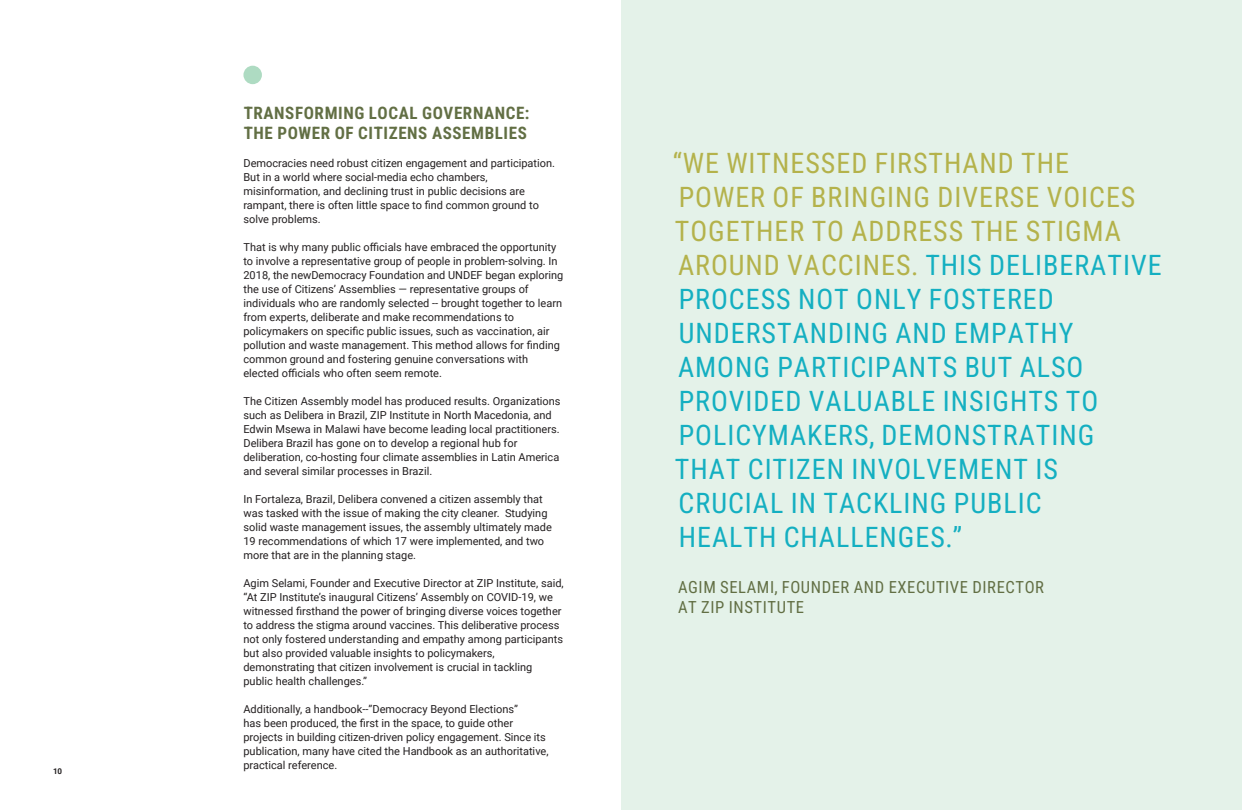
<style>
.page{position:relative;width:1242px;height:810px;background:#fff}
.page>*{position:absolute;margin:0;border:0;box-sizing:border-box;transform-origin:0 0}
.Subtitle_2{font:28px/34px "Roboto Condensed";letter-spacing:.035em;color:#14afc1}
.Subtitle_2-2{font:17px/20.4px "Roboto Condensed";letter-spacing:.035em;color:#626f44}
.Subtitle_2-3{font:16.6px/19.5px "Roboto Condensed";letter-spacing:.035em;color:#626f44}
.Body_text{font:11px/14px "Roboto";color:#231f20}
.t1{font:700 8px "Roboto";color:#231f20}
.s1{color:#b4b24b}
</style>
<div class="page">
<div style="left:621px;top:0;width:621px;height:810px;background:#e4f2e9"></div>
<div style="left:243px;top:66px;width:19px;height:18px;background:#aedbc2;border-radius:50%"></div>
<p class="t1" style="left:53px;top:766px;width:11px">10</p>
<p class="Subtitle_2-2" style="left:244px;top:102px;width:287px">TRANSFORMING LOCAL GOVERNANCE:<br>THE POWER OF CITIZENS ASSEMBLIES</p>
<p class="Body_text" style="left:243px;top:156px;width:313px">Democracies need robust citizen engagement and participation.<br>But in a world where social-media echo chambers, misinformation, and declining trust in public decisions are rampant, there is often little space to find common ground to solve problems.</p>
<p class="Body_text" style="left:243px;top:240px;width:321px">That is why many public officials have embraced the opportunity to involve a representative group of people in problem-solving. In 2018, the newDemocracy Foundation and UNDEF began exploring the use of Citizens’ Assemblies — representative groups of individuals who are randomly selected -- brought together to learn from experts, deliberate and make recommendations to policymakers on specific public issues, such as vaccination, air pollution and waste management. This method allows for finding common ground and fostering genuine conversations with elected officials who often seem remote.</p>
<p class="Body_text" style="left:243px;top:394px;width:319px">The Citizen Assembly model has produced results. Organizations such as Delibera in Brazil, ZIP Institute in North Macedonia, and Edwin Msewa in Malawi have become leading local practitioners.<br>Delibera Brazil has gone on to develop a regional hub for deliberation, co-hosting four climate assemblies in Latin America and several similar processes in Brazil.</p>
<p class="Body_text" style="left:243px;top:492px;width:310px">In Fortaleza, Brazil, Delibera convened a citizen assembly that was tasked with the issue of making the city cleaner. Studying solid waste management issues, the assembly ultimately made 19 recommendations of which 17 were implemented, and two more that are in the planning stage.</p>
<p class="Body_text" style="left:243px;top:576px;width:322px">Agim Selami, Founder and Executive Director at ZIP Institute, said, “At ZIP Institute’s inaugural Citizens’ Assembly on COVID-19, we witnessed firsthand the power of bringing diverse voices together to address the stigma around vaccines. This deliberative process not only fostered understanding and empathy among participants but also provided valuable insights to policymakers, demonstrating that citizen involvement is crucial in tackling public health challenges.”</p>
<p class="Body_text" style="left:243px;top:702px;width:307px">Additionally, a handbook--”Democracy Beyond Elections”<br>has been produced, the first in the space, to guide other projects in building citizen-driven policy engagement. Since its publication, many have cited the Handbook as an authoritative, practical reference.</p>
<p class="Subtitle_2" style="left:673px;top:145px;width:490px"><span class="s1">“WE WITNESSED FIRSTHAND THE<br>POWER OF BRINGING DIVERSE VOICES<br>TOGETHER TO ADDRESS THE STIGMA<br>AROUND VACCINES.</span> THIS DELIBERATIVE<br>PROCESS NOT ONLY FOSTERED<br>UNDERSTANDING AND EMPATHY<br>AMONG PARTICIPANTS BUT ALSO<br>PROVIDED VALUABLE INSIGHTS TO<br>POLICYMAKERS, DEMONSTRATING<br>THAT CITIZEN INVOLVEMENT IS<br>CRUCIAL IN TACKLING PUBLIC<br>HEALTH CHALLENGES.”</p>
<p class="Subtitle_2-3" style="left:678px;top:577px;width:367px">AGIM SELAMI, FOUNDER AND EXECUTIVE DIRECTOR<br>AT ZIP INSTITUTE</p>
</div>
